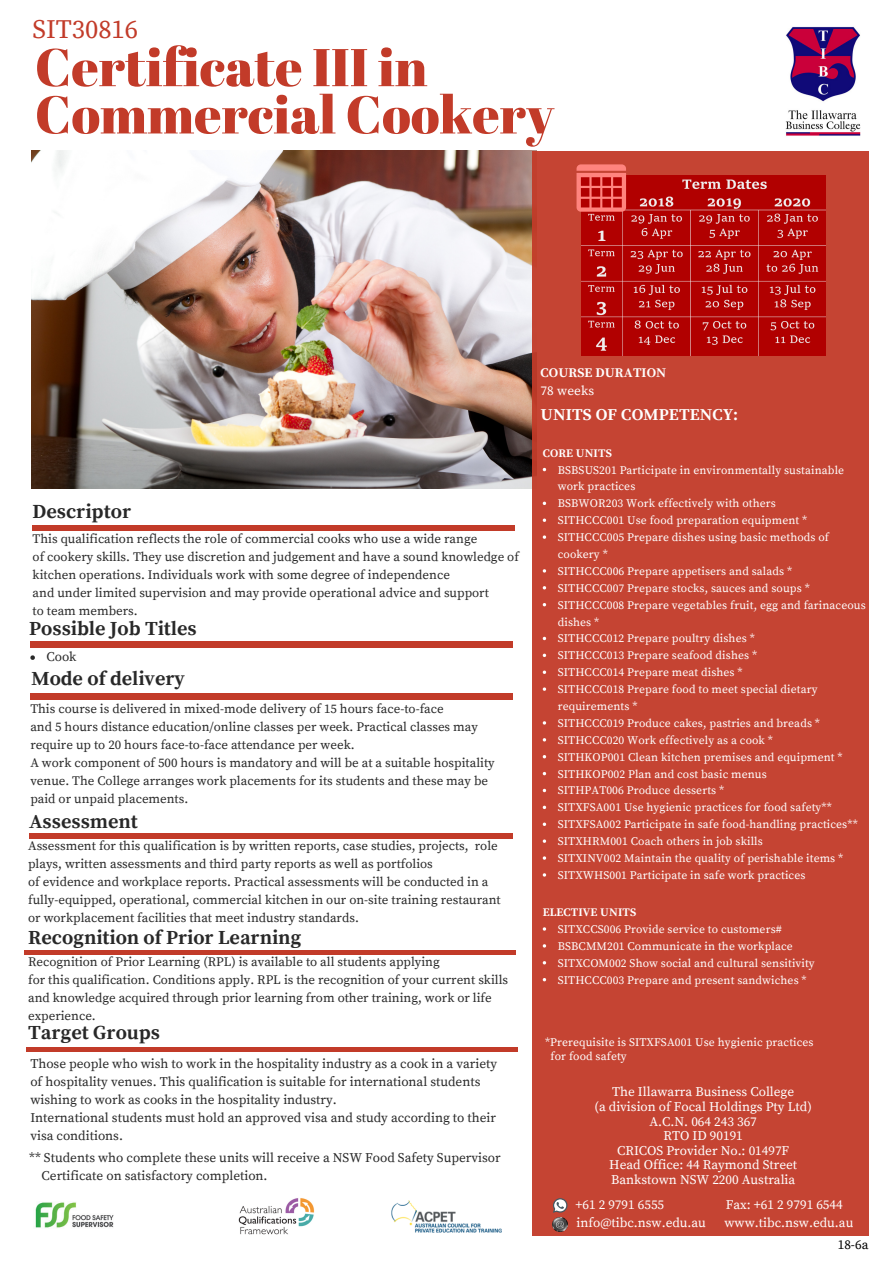
<style>
.page{position:relative;width:893px;height:1263px;background:#fff}
.page>*{position:absolute;margin:0;border:0;box-sizing:border-box;transform-origin:0 0}
.t1{font:52.95px/47.2px "Abril Fatface";color:#c23b29}
.t2{font:26.55px "Source Serif Pro";color:#c23b29}
.t3{font:700 19.95px "Source Serif Pro";color:#282828}
.t4{font:700 19.8px "Source Serif Pro";color:#282828}
.t5{font:700 16.5px "Source Serif Pro";letter-spacing:.01em;color:#fff}
.t6{font:13.2px/18px "Source Serif Pro";color:#282828}
.t7{font:13.2px/14.7px "Source Serif Pro";color:#fff;text-align:center}
.t8{font:700 13.2px "Source Serif Pro";letter-spacing:.01em;color:#fff}
.t9{font:13.2px "Source Serif Pro";color:#000}
.t10{font:12.9px/18px "Source Serif Pro";color:#282828}
.t11{font:11.55px/17px "Source Serif Pro";letter-spacing:.01em;color:#fff}
.t12{font:700 11.55px "Source Serif Pro";letter-spacing:.01em;color:#fff}
</style>
<div class="page">
<img style="left:32px;top:151px;width:501px;height:338px">
<div style="left:533px;top:151px;width:336px;height:1084px;background:#c54433"></div>
<svg style="left:30px;top:655px;width:5px;height:5px"></svg>
<div style="left:26px;top:1047px;width:492px;height:5px;background:#c23b29"></div>
<img style="left:239px;top:1198px;width:75px;height:37px">
<img style="left:391px;top:1200px;width:111px;height:33px">
<svg style="left:553px;top:1198px;width:14px;height:15px"></svg>
<img style="left:553px;top:1217px;width:14px;height:15px">
<img style="left:581px;top:176px;width:244px;height:180px">
<svg style="left:576px;top:164px;width:50px;height:48px;background:#dd4d49"></svg>
<svg style="left:543px;top:518px;width:3px;height:4px"></svg>
<svg style="left:543px;top:535px;width:3px;height:4px"></svg>
<svg style="left:543px;top:569px;width:3px;height:4px"></svg>
<svg style="left:543px;top:670px;width:3px;height:4px"></svg>
<svg style="left:543px;top:687px;width:3px;height:4px"></svg>
<svg style="left:543px;top:721px;width:3px;height:4px"></svg>
<svg style="left:543px;top:822px;width:3px;height:4px"></svg>
<svg style="left:543px;top:839px;width:3px;height:4px"></svg>
<svg style="left:543px;top:856px;width:3px;height:4px"></svg>
<svg style="left:543px;top:873px;width:3px;height:4px"></svg>
<div style="left:32px;top:525px;width:483px;height:5px;background:#c23b29"></div>
<div style="left:31px;top:641px;width:482px;height:6px;background:#c23b29"></div>
<div style="left:29px;top:833px;width:484px;height:6px;background:#c23b29"></div>
<div style="left:24px;top:950px;width:492px;height:5px;background:#c23b29"></div>
<svg style="left:543px;top:927px;width:3px;height:4px"></svg>
<img style="left:35px;top:1202px;width:79px;height:26px">
<img style="left:785px;top:26px;width:76px;height:110px">
<div style="left:31px;top:693px;width:482px;height:6px;background:#c23b29"></div>
<h2 class="t2" style="left:33px;top:14px;width:107px">SIT30816</h2>
<h1 class="t1" style="left:35px;top:42px;width:521px">Certificate III in<br>Commercial Cookery</h1>
<p class="t8" style="left:540px;top:365px;width:127px">COURSE DURATION</p>
<p class="t7" style="left:540px;top:384px;width:55px">78 weeks</p>
<h3 class="t3" style="left:33px;top:500px;width:100px">Descriptor</h3>
<p class="t10" style="left:33px;top:530px;width:488px">This qualification reflects the role of commercial cooks who use a wide range<br>of cookery skills. They use discretion and judgement and have a sound knowledge of kitchen operations. Individuals work with some degree of independence<br>and under limited supervision and may provide operational advice and support<br>to team members.</p>
<h3 class="t4" style="left:29px;top:617px;width:169px">Possible Job Titles</h3>
<p class="t6" style="left:46px;top:648px;width:32px">Cook</p>
<h3 class="t4" style="left:32px;top:666px;width:155px">Mode of delivery</h3>
<p class="t10" style="left:30px;top:700px;width:466px">This course is delivered in mixed-mode delivery of 15 hours face-to-face<br>and 5 hours distance education/online classes per week. Practical classes may require up to 20 hours face-to-face attendance per week.<br>A work component of 500 hours is mandatory and will be at a suitable hospitality venue. The College arranges work placements for its students and these may be paid or unpaid placements.</p>
<h3 class="t4" style="left:29px;top:809px;width:110px">Assessment</h3>
<p class="t10" style="left:28px;top:837px;width:474px">Assessment for this qualification is by written reports, case studies, projects, role plays, written assessments and third party reports as well as portfolios<br>of evidence and workplace reports. Practical assessments will be conducted in a fully-equipped, operational, commercial kitchen in our on-site training restaurant or workplacement facilities that meet industry standards.</p>
<h3 class="t4" style="left:28px;top:925px;width:275px">Recognition of Prior Learning</h3>
<p class="t10" style="left:28px;top:953px;width:481px">Recognition of Prior Learning (RPL) is available to all students applying<br>for this qualification. Conditions apply. RPL is the recognition of your current skills and knowledge acquired through prior learning from other training, work or life experience.</p>
<h3 class="t4" style="left:28px;top:1021px;width:133px">Target Groups</h3>
<p class="t6" style="left:30px;top:1055px;width:468px">Those people who wish to work in the hospitality industry as a cook in a variety of hospitality venues. This qualification is suitable for international students wishing to work as cooks in the hospitality industry.<br>International students must hold an approved visa and study according to their visa conditions.</p>
<p class="t6" style="left:42px;top:1149px;width:461px;text-indent:-12px">** Students who complete these units will receive a NSW Food Safety Supervisor<br>Certificate on satisfactory completion.</p>
<p class="t5" style="left:540px;top:405px;width:199px">UNITS OF COMPETENCY:</p>
<p class="t12" style="left:543px;top:446px;width:71px">CORE UNITS</p>
<p class="t11" style="left:558px;top:462px;width:309px">BSBSUS201 Participate in environmentally sustainable work practices<br>BSBWOR203 Work effectively with others<br>SITHCCC001 Use food preparation equipment * SITHCCC005 Prepare dishes using basic methods of cookery *<br>SITHCCC006 Prepare appetisers and salads *<br>SITHCCC007 Prepare stocks, sauces and soups * SITHCCC008 Prepare vegetables fruit, egg and farinaceous dishes *<br>SITHCCC012 Prepare poultry dishes *<br>SITHCCC013 Prepare seafood dishes *<br>SITHCCC014 Prepare meat dishes *<br>SITHCCC018 Prepare food to meet special dietary requirements *<br>SITHCCC019 Produce cakes, pastries and breads * SITHCCC020 Work effectively as a cook *<br>SITHKOP001 Clean kitchen premises and equipment * SITHKOP002 Plan and cost basic menus<br>SITHPAT006 Produce desserts *<br>SITXFSA001 Use hygienic practices for food safety** SITXFSA002 Participate in safe food-handling practices** SITXHRM001 Coach others in job skills<br>SITXINV002 Maintain the quality of perishable items * SITXWHS001 Participate in safe work practices</p>
<p class="t12" style="left:543px;top:905px;width:95px">ELECTIVE UNITS</p>
<p class="t11" style="left:558px;top:921px;width:259px">SITXCCS006 Provide service to customers# BSBCMM201 Communicate in the workplace SITXCOM002 Show social and cultural sensitivity SITHCCC003 Prepare and present sandwiches *</p>
<p class="t11" style="left:551px;top:1035px;width:264px;line-height:14.7px;text-indent:-6px">*Prerequisite is SITXFSA001 Use hygienic practices for food safety</p>
<p class="t7" style="left:595px;top:1085px;width:219px">The Illawarra Business College<br>(a division of Focal Holdings Pty Ltd)<br>A.C.N. 064 243 367<br>RTO ID 90191<br>CRICOS Provider No.: 01497F<br>Head Office: 44 Raymond Street<br>Bankstown NSW 2200 Australia</p>
<p class="t7" style="left:575px;top:1198px;width:90px">+61 2 9791 6555</p>
<p class="t7" style="left:726px;top:1198px;width:118px">Fax: +61 2 9791 6544</p>
<p class="t7" style="left:576px;top:1216px;width:131px">info@tibc.nsw.edu.au</p>
<p class="t7" style="left:724px;top:1216px;width:130px">www.tibc.nsw.edu.au</p>
<p class="t9" style="left:838px;top:1237px;width:32px">18-6a</p>
</div>
